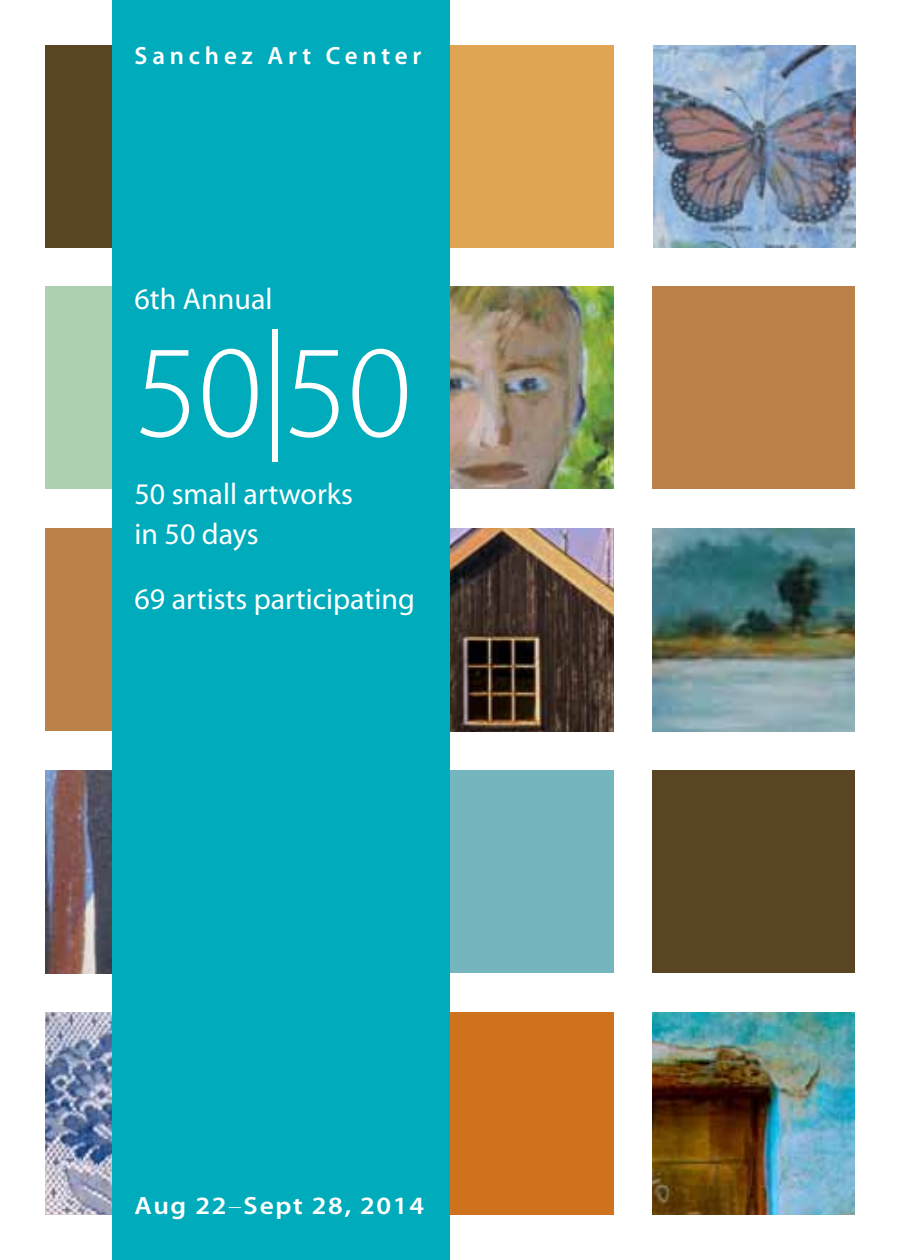
<style>
.page{position:relative;width:900px;height:1260px;background:#fff}
.page>*{position:absolute;margin:0;border:0;box-sizing:border-box;transform-origin:0 0}
.t1{font:300 132.5px "Myriad Pro";color:#fff}
.t2{font:30px/40px "Myriad Pro";color:#fff}
.t3{font:600 25px "Myriad Pro";letter-spacing:.06em;color:#fff;scale:1.1 1}
.t4{font:600 25px "Myriad Pro";letter-spacing:.185em;color:#fff}
.s1{font-weight:300;font-stretch:condensed}
</style>
<div class="page">
<div style="left:411px;top:45px;width:203px;height:203px;background:#e0a552"></div>
<div style="left:45px;top:45px;width:203px;height:203px;background:#594524"></div>
<div style="left:652px;top:286px;width:203px;height:203px;background:#bb8148"></div>
<div style="left:45px;top:286px;width:203px;height:203px;background:#add1b0"></div>
<div style="left:45px;top:529px;width:203px;height:202px;background:#bb8148"></div>
<div style="left:652px;top:771px;width:203px;height:202px;background:#594524"></div>
<div style="left:411px;top:771px;width:203px;height:202px;background:#74b5be"></div>
<div style="left:411px;top:1012px;width:203px;height:203px;background:#cf721e"></div>
<img style="left:45px;top:1012px;width:67px;height:203px">
<img style="left:652px;top:1012px;width:203px;height:203px">
<img style="left:653px;top:45px;width:203px;height:203px">
<img style="left:450px;top:286px;width:164px;height:203px">
<img style="left:652px;top:529px;width:203px;height:202px">
<img style="left:450px;top:529px;width:164px;height:202px">
<img style="left:45px;top:771px;width:67px;height:202px">
<div style="left:112px;top:0;width:338px;height:1260px;background:#00abbb"></div>
<p class="t4" style="left:135px;top:39px;width:288px">Sanchez Art Center</p>
<p class="t2" style="left:135px;top:278px;width:139px">6th Annual</p>
<h1 class="t1" style="left:135px;top:319px;width:279px">50|50</h1>
<p class="t2" style="left:135px;top:473px;width:220px">50 small artworks in 50 days</p>
<p class="t2" style="left:135px;top:578px;width:282px">69 artists participating</p>
<p class="t3" style="left:135px;top:1189px;width:265px">Aug 22<span class="s1">–</span>Sept 28, 2014</p>
</div>
